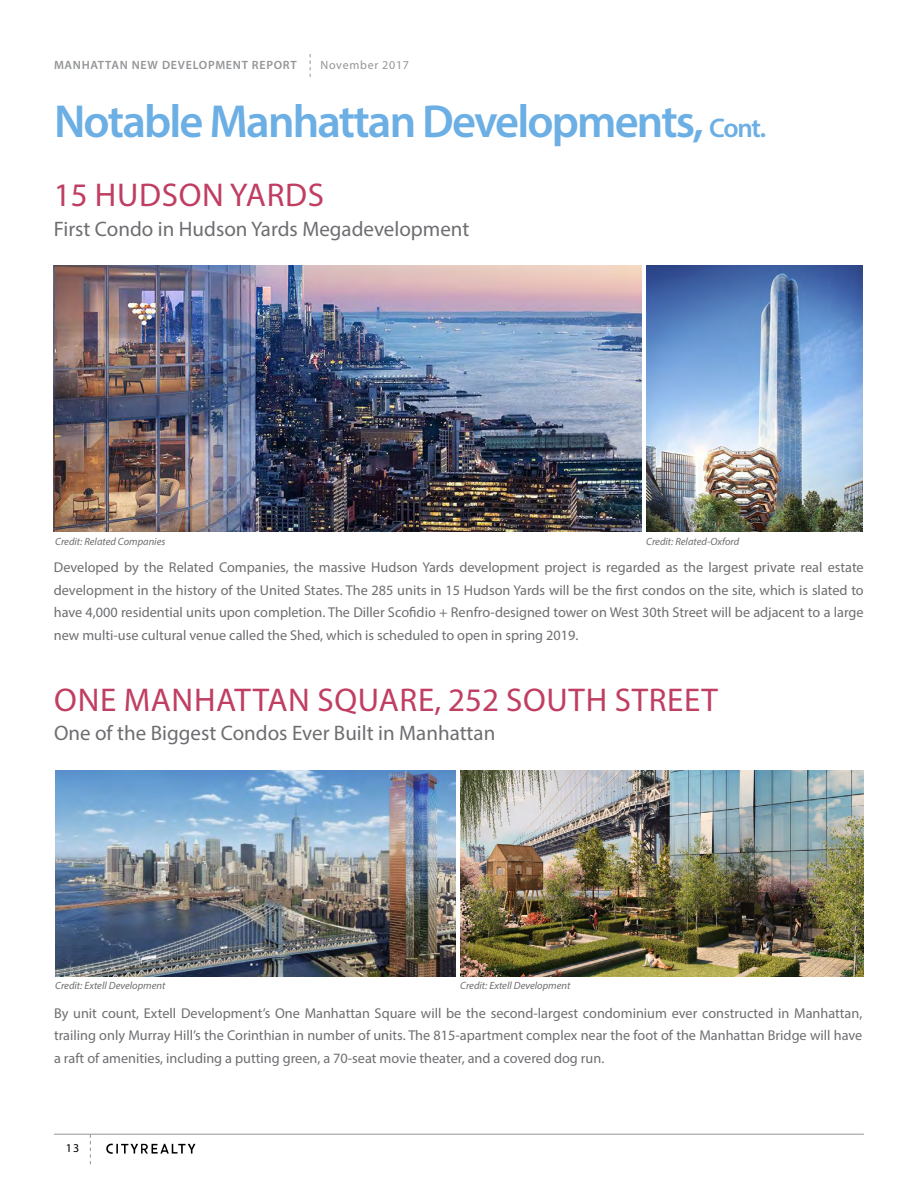
<style>
.page{position:relative;width:918px;height:1188px;background:#fff}
.page>*{position:absolute;margin:0;border:0;box-sizing:border-box;transform-origin:0 0}
.t1{font:600 46.5px "Myriad Pro";letter-spacing:-.04em;color:#6cafe4}
.t2{font:33px "Myriad Pro";letter-spacing:.02em;color:#c03e62}
.t3{font:21px "Myriad Pro";color:#6d6e71}
.t4{font:14.25px/22.5px "Myriad Pro";color:#6d6e71;text-align:justify}
.t5{font:600 12px "Myriad Pro";letter-spacing:.06em;color:#939598}
.t6{font:12px "Myriad Pro";letter-spacing:.06em;color:#939598}
.t7{font:12px "Myriad Pro";color:#000}
.t8{font:italic 10.5px "Myriad Pro";color:#6d6e71}
.s1{font-size:27px}
</style>
<div class="page">
<hr style="left:54px;top:1134px;width:810px;height:1px;background:#939598">
<svg style="left:106px;top:1143px;width:89px;height:11px"></svg>
<svg style="left:90px;top:1134px;width:1px;height:30px"></svg>
<svg style="left:310px;top:54px;width:1px;height:23px"></svg>
<img style="left:55px;top:770px;width:400px;height:207px">
<img style="left:646px;top:266px;width:216px;height:266px">
<img style="left:54px;top:266px;width:588px;height:266px">
<img style="left:460px;top:770px;width:404px;height:207px">
<p class="t5" style="left:54px;top:58px;width:244px">MANHATTAN NEW DEVELOPMENT REPORT</p>
<p class="t6" style="left:320px;top:58px;width:90px">November 2017</p>
<h1 class="t1" style="left:54px;top:91px;width:714px">Notable Manhattan Developments, <span class="s1">Cont.</span></h1>
<h2 class="t2" style="left:54px;top:175px;width:272px">15 HUDSON YARDS</h2>
<h3 class="t3" style="left:54px;top:216px;width:417px">First Condo in Hudson Yards Megadevelopment</h3>
<p class="t8" style="left:55px;top:535px;width:112px">Credit: Related Companies</p>
<p class="t8" style="left:646px;top:535px;width:95px">Credit: Related-Oxford</p>
<p class="t4" style="left:54px;top:556px;width:812px">Developed by the Related Companies, the massive Hudson Yards development project is regarded as the largest private real estate development in the history of the United States. The 285 units in 15 Hudson Yards will be the first condos on the site, which is slated to have 4,000 residential units upon completion. The Diller Scofidio + Renfro-designed tower on West 30th Street will be adjacent to a large new multi-use cultural venue called the Shed, which is scheduled to open in spring 2019.</p>
<h2 class="t2" style="left:54px;top:679px;width:665px">ONE MANHATTAN SQUARE, 252 SOUTH STREET</h2>
<h3 class="t3" style="left:54px;top:720px;width:443px">One of the Biggest Condos Ever Built in Manhattan</h3>
<p class="t8" style="left:55px;top:979px;width:112px">Credit: Extell Development</p>
<p class="t8" style="left:460px;top:979px;width:112px">Credit: Extell Development</p>
<p class="t4" style="left:54px;top:1001px;width:810px">By unit count, Extell Development’s One Manhattan Square will be the second-largest condominium ever constructed in Manhattan, trailing only Murray Hill’s the Corinthian in number of units. The 815-apartment complex near the foot of the Manhattan Bridge will have a raft of amenities, including a putting green, a 70-seat movie theater, and a covered dog run.</p>
<p class="t7" style="left:66px;top:1141px;width:15px">13</p>
</div>
